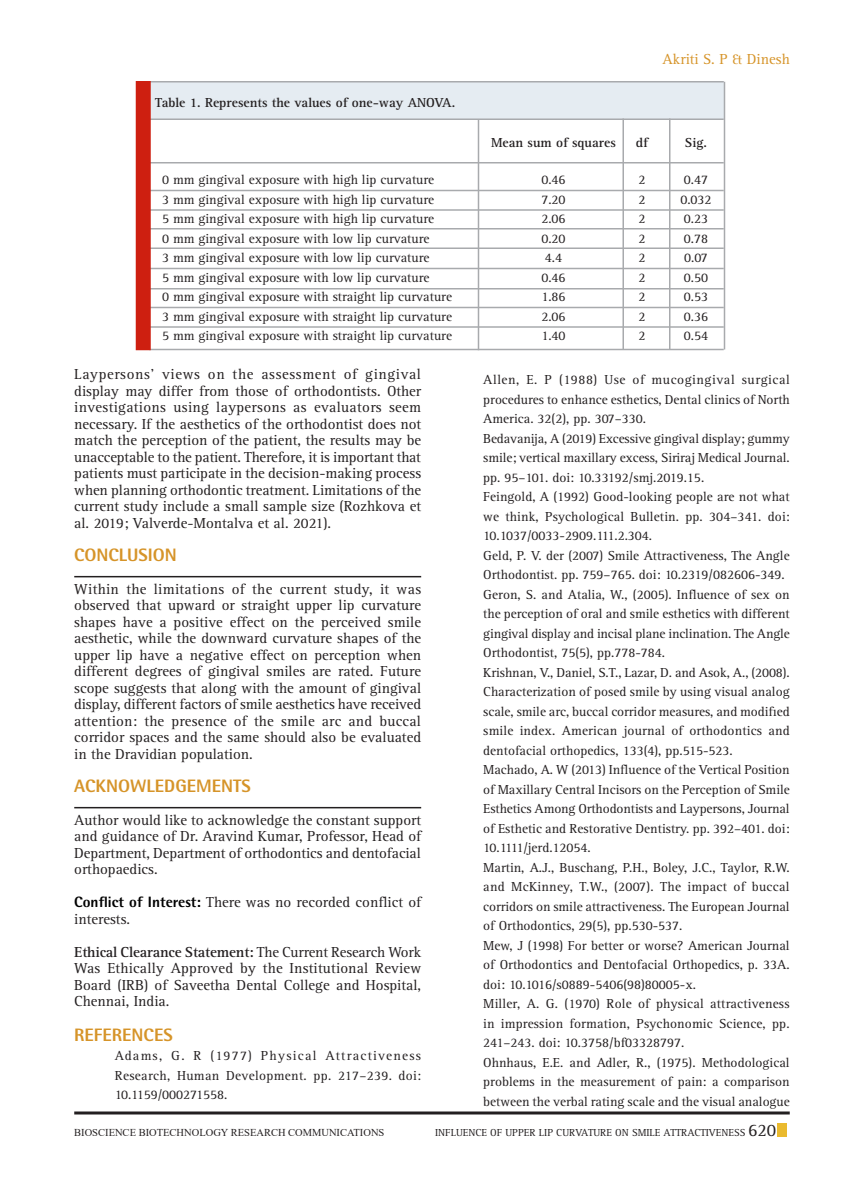
<style>
.page{position:relative;width:864px;height:1188px;background:#fff}
.page>*{position:absolute;margin:0;border:0;box-sizing:border-box;transform-origin:0 0}
.Body_text{font:800 18px "Rotis Semi Sans Std";color:#d69429}
.References{font:800 18px "Rotis Semi Sans Std";color:#d69429}
.Body_text-2{font:15px/16.5px "Rotis Serif Std";color:#231f20;text-align:justify}
.Body_text-3{font:15px "Rotis Serif Std";color:#d69429}
.References-2{font:13.5px/19.5px "Rotis Serif Std";color:#231f20;text-align:justify}
.Body_text-4{font:13.5px "Rotis Serif Std";color:#231f20}
.Body_text-5{font:700 13.5px "Rotis Serif Std";color:#231f20}
.t1{font:10.5px "Rotis Serif Std";color:#231f20}
.t2{font:10.5px "Times New Roman";color:#231f20}
.s1{font-family:"Rotis Semi Sans Std";font-weight:800;color:#000}
.s2{font-weight:700}
.s3{font-size:18px}
</style>
<div class="page">
<div style="left:777px;top:1124px;width:10px;height:13px;background:#eaba2e"></div>
<hr style="left:74px;top:1112px;width:716px;height:2px;background:#231f20">
<hr style="left:74px;top:576px;width:347px;height:1px;background:#231f20">
<hr style="left:74px;top:807px;width:347px;height:1px;background:#231f20">
<div style="left:148px;top:82px;width:576px;height:37px;background:#e5ecf2"></div>
<hr style="left:149px;top:81px;width:575px;height:1px;background:#a8aaad">
<hr style="left:149px;top:118px;width:575px;height:2px;background:#a8aaad">
<hr style="left:149px;top:162px;width:575px;height:2px;background:#a8aaad">
<hr style="left:149px;top:349px;width:575px;height:1px;background:#a8aaad">
<hr style="left:149px;top:190px;width:575px;height:1px;background:#a8aaad">
<hr style="left:149px;top:209px;width:575px;height:2px;background:#a8aaad">
<hr style="left:149px;top:228px;width:575px;height:2px;background:#a8aaad">
<hr style="left:149px;top:248px;width:575px;height:1px;background:#a8aaad">
<hr style="left:149px;top:307px;width:575px;height:1px;background:#a8aaad">
<hr style="left:149px;top:288px;width:575px;height:2px;background:#a8aaad">
<hr style="left:149px;top:268px;width:575px;height:1px;background:#a8aaad">
<hr style="left:149px;top:326px;width:575px;height:2px;background:#a8aaad">
<hr style="left:478px;top:119px;width:1px;height:231px;background:#a8aaad">
<hr style="left:622px;top:118px;width:2px;height:232px;background:#a8aaad">
<hr style="left:669px;top:118px;width:1px;height:232px;background:#a8aaad">
<hr style="left:724px;top:82px;width:1px;height:268px;background:#a8aaad">
<div style="left:136px;top:81px;width:15px;height:269px;background:#ce1f10"></div>
<p class="Body_text-5" style="left:155px;top:95px;width:302px">Table 1. Represents the values of one-way ANOVA.</p>
<p class="Body_text-3" style="left:663px;top:50px;width:129px">Akriti S. P &amp; Dinesh</p>
<p class="Body_text-5" style="left:491px;top:134px;width:126px">Mean sum of squares</p>
<p class="Body_text-5" style="left:636px;top:134px;width:14px">df</p>
<p class="Body_text-5" style="left:685px;top:134px;width:24px">Sig.</p>
<p class="Body_text-4" style="left:162px;top:172px;width:274px">0 mm gingival exposure with high lip curvature</p>
<p class="Body_text-4" style="left:541px;top:172px;width:26px">0.46</p>
<p class="Body_text-4" style="left:638px;top:172px;width:9px">2</p>
<p class="Body_text-4" style="left:684px;top:172px;width:26px">0.47</p>
<p class="Body_text-4" style="left:162px;top:191px;width:274px">3 mm gingival exposure with high lip curvature</p>
<p class="Body_text-4" style="left:541px;top:191px;width:26px">7.20</p>
<p class="Body_text-4" style="left:638px;top:191px;width:9px">2</p>
<p class="Body_text-4" style="left:680px;top:191px;width:33px">0.032</p>
<p class="Body_text-4" style="left:162px;top:211px;width:274px">5 mm gingival exposure with high lip curvature</p>
<p class="Body_text-4" style="left:541px;top:211px;width:26px">2.06</p>
<p class="Body_text-4" style="left:638px;top:211px;width:9px">2</p>
<p class="Body_text-4" style="left:684px;top:211px;width:26px">0.23</p>
<p class="Body_text-4" style="left:162px;top:230px;width:269px">0 mm gingival exposure with low lip curvature</p>
<p class="Body_text-4" style="left:541px;top:230px;width:26px">0.20</p>
<p class="Body_text-4" style="left:638px;top:230px;width:9px">2</p>
<p class="Body_text-4" style="left:684px;top:230px;width:26px">0.78</p>
<p class="Body_text-4" style="left:162px;top:250px;width:269px">3 mm gingival exposure with low lip curvature</p>
<p class="Body_text-4" style="left:545px;top:250px;width:19px">4.4</p>
<p class="Body_text-4" style="left:638px;top:250px;width:9px">2</p>
<p class="Body_text-4" style="left:684px;top:250px;width:25px">0.07</p>
<p class="Body_text-4" style="left:162px;top:269px;width:269px">5 mm gingival exposure with low lip curvature</p>
<p class="Body_text-4" style="left:541px;top:269px;width:26px">0.46</p>
<p class="Body_text-4" style="left:638px;top:269px;width:9px">2</p>
<p class="Body_text-4" style="left:684px;top:269px;width:26px">0.50</p>
<p class="Body_text-4" style="left:162px;top:289px;width:292px">0 mm gingival exposure with straight lip curvature</p>
<p class="Body_text-4" style="left:541px;top:289px;width:26px">1.86</p>
<p class="Body_text-4" style="left:638px;top:289px;width:9px">2</p>
<p class="Body_text-4" style="left:684px;top:289px;width:26px">0.53</p>
<p class="Body_text-4" style="left:162px;top:308px;width:292px">3 mm gingival exposure with straight lip curvature</p>
<p class="Body_text-4" style="left:541px;top:308px;width:26px">2.06</p>
<p class="Body_text-4" style="left:638px;top:308px;width:9px">2</p>
<p class="Body_text-4" style="left:684px;top:308px;width:26px">0.36</p>
<p class="Body_text-4" style="left:162px;top:328px;width:292px">5 mm gingival exposure with straight lip curvature</p>
<p class="Body_text-4" style="left:541px;top:328px;width:26px">1.40</p>
<p class="Body_text-4" style="left:638px;top:328px;width:9px">2</p>
<p class="Body_text-4" style="left:684px;top:328px;width:26px">0.54</p>
<p class="Body_text-2" style="left:74px;top:367px;width:349px">Laypersons’ views on the assessment of gingival display may differ from those of orthodontists. Other investigations using laypersons as evaluators seem necessary. If the aesthetics of the orthodontist does not match the perception of the patient, the results may be unacceptable to the patient. Therefore, it is important that patients must participate in the decision-making process when planning orthodontic treatment. Limitations of the current study include a small sample size (Rozhkova et al. 2019; Valverde-Montalva et al. 2021).</p>
<p class="Body_text" style="left:74px;top:543px;width:104px">CONCLUSION</p>
<p class="Body_text-2" style="left:74px;top:581px;width:349px">Within the limitations of the current study, it was observed that upward or straight upper lip curvature shapes have a positive effect on the perceived smile aesthetic, while the downward curvature shapes of the upper lip have a negative effect on perception when different degrees of gingival smiles are rated. Future scope suggests that along with the amount of gingival display, different factors of smile aesthetics have received attention: the presence of the smile arc and buccal corridor spaces and the same should also be evaluated in the Dravidian population.</p>
<p class="Body_text" style="left:74px;top:774px;width:178px">ACKNOWLEDGEMENTS</p>
<p class="Body_text-2" style="left:74px;top:812px;width:348px">Author would like to acknowledge the constant support and guidance of Dr. Aravind Kumar, Professor, Head of Department, Department of orthodontics and dentofacial orthopaedics.</p>
<p class="Body_text-2" style="left:74px;top:895px;width:348px"><span class="s1">Conflict of Interest:</span> There was no recorded conflict of interests.</p>
<p class="Body_text-2" style="left:74px;top:944px;width:348px"><span class="s2">Ethical Clearance Statement:</span> The Current Research Work Was Ethically Approved by the Institutional Review Board (IRB) of Saveetha Dental College and Hospital, Chennai, India.</p>
<p class="References" style="left:74px;top:1023px;width:100px">REFERENCES</p>
<p class="References-2" style="left:115px;top:1047px;width:308px">Adams, G. R (1977) Physical Attractiveness Research, Human Development. pp. 217–239. doi:<br>10.1159/000271558.</p>
<p class="References-2" style="left:483px;top:371px;width:308px">Allen, E. P (1988) Use of mucogingival surgical procedures to enhance esthetics, Dental clinics of North America. 32(2), pp. 307–330.</p>
<p class="References-2" style="left:483px;top:429px;width:308px">Bedavanija, A (2019) Excessive gingival display; gummy smile; vertical maxillary excess, Siriraj Medical Journal. pp. 95–101. doi: 10.33192/smj.2019.15.</p>
<p class="References-2" style="left:483px;top:488px;width:308px">Feingold, A (1992) Good-looking people are not what we think, Psychological Bulletin. pp. 304–341. doi:<br>10.1037/0033-2909.111.2.304.</p>
<p class="References-2" style="left:483px;top:546px;width:308px">Geld, P. V. der (2007) Smile Attractiveness, The Angle<br>Orthodontist. pp. 759–765. doi: 10.2319/082606-349.</p>
<p class="References-2" style="left:483px;top:585px;width:308px">Geron, S. and Atalia, W., (2005). Influence of sex on the perception of oral and smile esthetics with different gingival display and incisal plane inclination. The Angle Orthodontist, 75(5), pp.778-784.</p>
<p class="References-2" style="left:483px;top:663px;width:308px">Krishnan, V., Daniel, S.T., Lazar, D. and Asok, A., (2008).<br>Characterization of posed smile by using visual analog scale, smile arc, buccal corridor measures, and modified smile index. American journal of orthodontics and dentofacial orthopedics, 133(4), pp.515-523.</p>
<p class="References-2" style="left:443px;top:761px;width:27px">M</p>
<p class="References-2" style="left:483px;top:761px;width:308px;text-indent:11px">achado, A. W (2013) Influence of the Vertical Position of Maxillary Central Incisors on the Perception of Smile Esthetics Among Orthodontists and Laypersons, Journal of Esthetic and Restorative Dentistry. pp. 392–401. doi:<br>10.1111/jerd.12054.</p>
<p class="References-2" style="left:443px;top:858px;width:27px">M</p>
<p class="References-2" style="left:483px;top:858px;width:308px;text-indent:11px">artin, A.J., Buschang, P.H., Boley, J.C., Taylor, R.W. and McKinney, T.W., (2007). The impact of buccal corridors on smile attractiveness. The European Journal of Orthodontics, 29(5), pp.530-537.</p>
<p class="References-2" style="left:443px;top:936px;width:27px">M</p>
<p class="References-2" style="left:483px;top:936px;width:308px;text-indent:11px">ew, J (1998) For better or worse? American Journal of Orthodontics and Dentofacial Orthopedics, p. 33A. doi: 10.1016/s0889-5406(98)80005-x.</p>
<p class="References-2" style="left:443px;top:995px;width:27px">M</p>
<p class="References-2" style="left:483px;top:995px;width:308px;text-indent:11px">iller, A. G. (1970) Role of physical attractiveness in impression formation, Psychonomic Science, pp.<br>241–243. doi: 10.3758/bf03328797.</p>
<p class="References-2" style="left:483px;top:1053px;width:308px">Ohnhaus, E.E. and Adler, R., (1975). Methodological problems in the measurement of pain: a comparison between the verbal rating scale and the visual analogue</p>
<p class="t2" style="left:74px;top:1125px;width:312px">BIOSCIENCE BIOTECHNOLOGY RESEARCH COMMUNICATIONS</p>
<p class="t1" style="left:435px;top:1127px;width:148px">Influence of upper lip curvatu</p>
<p class="t1" style="left:600px;top:1127px;width:177px">re on smile attractiveness <span class="s3">620</span></p>
</div>
